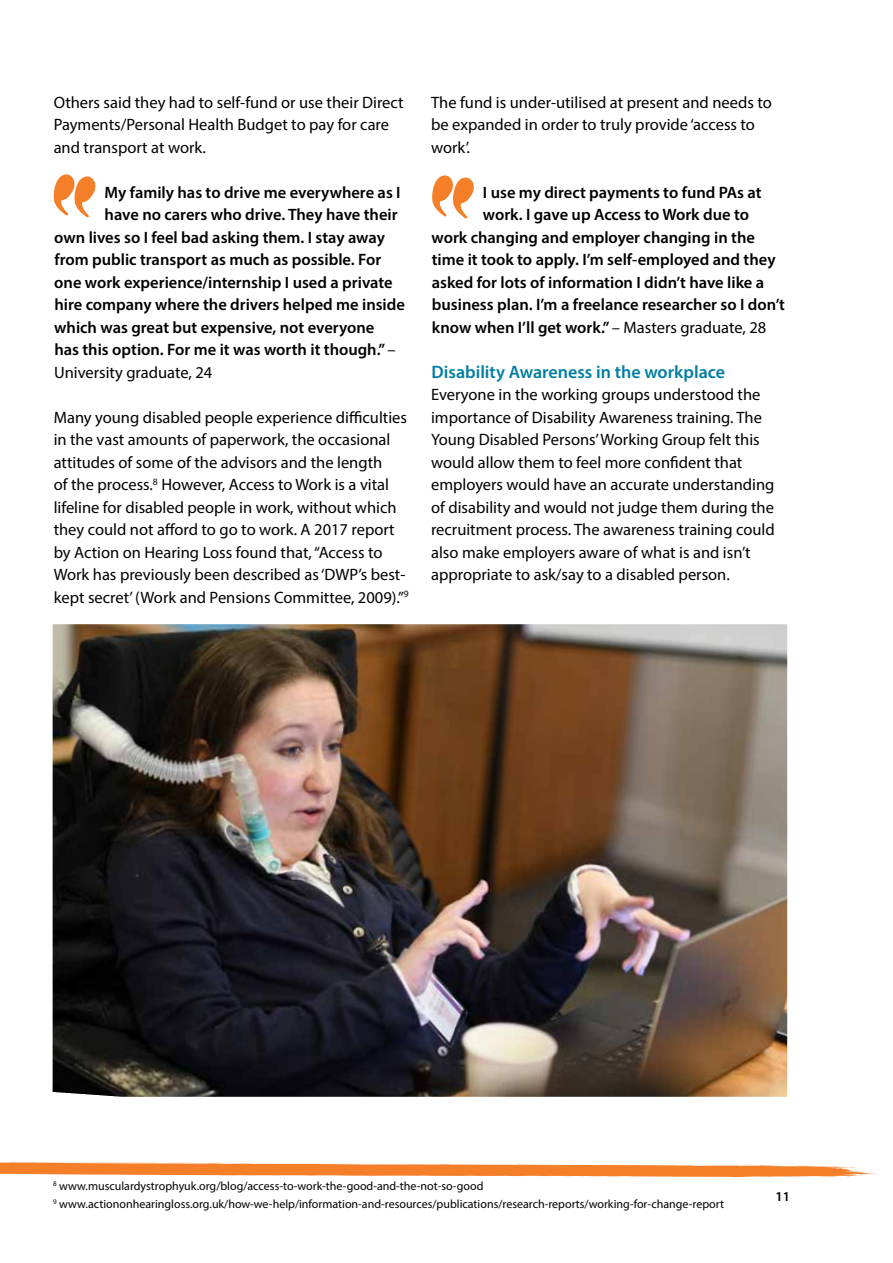
<style>
.page{position:relative;width:893px;height:1263px;background:#fff}
.page>*{position:absolute;margin:0;border:0;box-sizing:border-box;transform-origin:0 0}
.t1{font:600 18px "Myriad Pro";color:#007ea2}
.t2{font:16.5px/22.5px "Myriad Pro";color:#000}
.t3{font:600 16.5px "Myriad Pro";color:#000}
.t4{font:600 13.5px "Myriad Pro";color:#000}
.t5{font:12px/18px "Myriad Pro";color:#000}
.s1{font-weight:400}
</style>
<div class="page">
<svg style="left:0;top:1161px;width:877px;height:16px"></svg>
<img style="left:53px;top:624px;width:734px;height:473px">
<svg style="left:53px;top:174px;width:43px;height:44px"></svg>
<svg style="left:432px;top:175px;width:42px;height:44px"></svg>
<p class="t2" style="left:54px;top:90px;width:351px">Others said they had to self-fund or use their Direct<br>Payments/Personal Health Budget to pay for care and transport at work.</p>
<p class="t3" style="left:104px;top:182px;width:298px">My family has to drive me everywhere as I</p>
<p class="t3" style="left:105px;top:204px;width:295px">have no carers who drive. They have their</p>
<p class="t3" style="left:54px;top:227px;width:332px">own lives so I feel bad asking them. I stay away</p>
<p class="t3" style="left:54px;top:249px;width:328px">from public transport as much as possible. For</p>
<p class="t3" style="left:54px;top:272px;width:340px">one work experience/internship I used a private</p>
<p class="t3" style="left:54px;top:294px;width:352px">hire company where the drivers helped me inside</p>
<p class="t3" style="left:54px;top:317px;width:322px">which was great but expensive, not everyone</p>
<p class="t3" style="left:54px;top:339px;width:343px">has this option. For me it was worth it though.” <span class="s1">–</span></p>
<p class="t2" style="left:54px;top:361px;width:160px">University graduate, 24</p>
<p class="t2" style="left:54px;top:406px;width:357px">Many young disabled people experience difficulties in the vast amounts of paperwork, the occasional attitudes of some of the advisors and the length<br>of the process.<sup>8</sup> However, Access to Work is a vital lifeline for disabled people in work, without which they could not afford to go to work. A 2017 report by Action on Hearing Loss found that, “Access to Work has previously been described as ‘DWP’s best&shy;kept secret’ (Work and Pensions Committee, 2009).”<sup>9</sup></p>
<p class="t2" style="left:431px;top:90px;width:342px">The fund is under-utilised at present and needs to be expanded in order to truly provide ‘access to work’.</p>
<p class="t3" style="left:483px;top:182px;width:280px">I use my direct payments to fund PAs at</p>
<p class="t3" style="left:483px;top:204px;width:268px">work. I gave up Access to Work due to</p>
<p class="t3" style="left:432px;top:227px;width:325px">work changing and employer changing in the</p>
<p class="t3" style="left:432px;top:249px;width:345px">time it took to apply. I’m self-employed and they</p>
<p class="t3" style="left:432px;top:272px;width:334px">asked for lots of information I didn’t have like a</p>
<p class="t3" style="left:432px;top:294px;width:355px">business plan. I’m a freelance researcher so I don’t</p>
<p class="t3" style="left:432px;top:317px;width:336px">know when I’ll get work.” <span class="s1">– Masters graduate, 28</span></p>
<p class="t1" style="left:432px;top:360px;width:295px">Disability Awareness in the workplace</p>
<p class="t2" style="left:431px;top:383px;width:345px">Everyone in the working groups understood the importance of Disability Awareness training. The Young Disabled Persons’ Working Group felt this would allow them to feel more confident that employers would have an accurate understanding of disability and would not judge them during the recruitment process. The awareness training could also make employers aware of what is and isn’t appropriate to ask/say to a disabled person.</p>
<p class="t5" style="left:53px;top:1177px;width:672px"><sup>8</sup> www.musculardystrophyuk.org/blog/access-to-work-the-good-and-the-not-so-good<br><sup>9</sup> www.actiononhearingloss.org.uk/how-we-help/information-and-resources/publications/research-reports/working-for-change-report</p>
<p class="t4" style="left:776px;top:1188px;width:16px">11</p>
</div>
